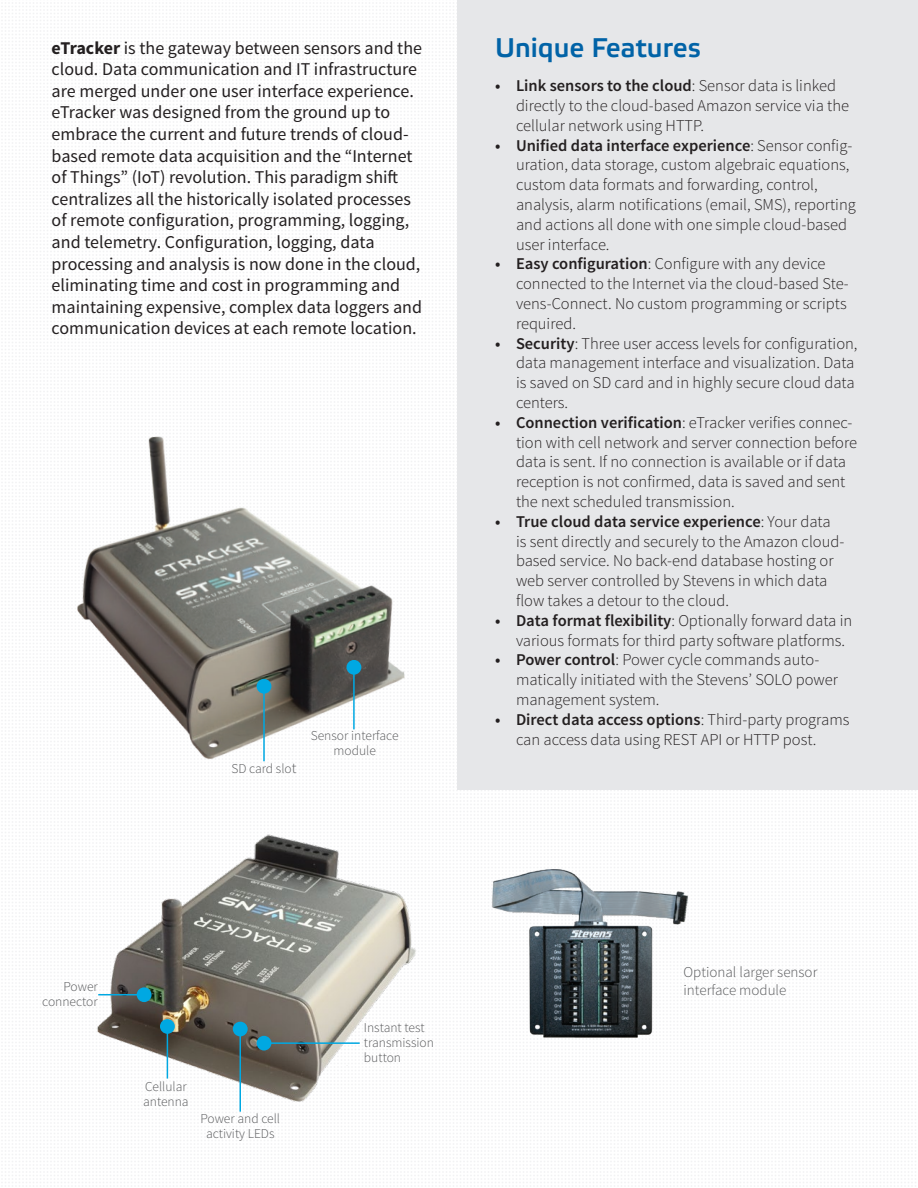
<style>
.page{position:relative;width:918px;height:1188px;background:#fff}
.page>*{position:absolute;margin:0;border:0;box-sizing:border-box;transform-origin:0 0}
.t1{font:27px "Etelka Medium Pro";color:#0163a7}
.t2{font:18px/21.6px "Source Sans Pro";color:#231f20}
.t3{font:300 16.5px/19.8px "Source Sans Pro";color:#231f20}
.t4{font:300 15px/18px "Source Sans Pro";color:#57585a}
.t5{font:300 13.5px/15px "Source Sans Pro";color:#57585a;text-align:center}
.s1{font-weight:700}
.s2{font-weight:600}
.s3{font-size:15px}
</style>
<div class="page">
<div style="left:458px;top:0;width:460px;height:790px;background:#e6e7e9"></div>
<img style="left:488px;top:856px;width:201px;height:201px">
<img style="left:65px;top:422px;width:344px;height:359px">
<div style="left:257px;top:679px;width:14px;height:15px;background:#00a8e2;border-radius:50%"></div>
<div style="left:346px;top:660px;width:15px;height:15px;background:#00a8e2;border-radius:50%"></div>
<hr style="left:263px;top:693px;width:2px;height:68px;background:#00a8e2">
<hr style="left:353px;top:674px;width:2px;height:55px;background:#00a8e2">
<img style="left:86px;top:829px;width:337px;height:277px">
<div style="left:137px;top:987px;width:15px;height:15px;background:#00a8e2;border-radius:50%"></div>
<div style="left:257px;top:1036px;width:14px;height:15px;background:#00a8e2;border-radius:50%"></div>
<div style="left:233px;top:1022px;width:15px;height:14px;background:#00a8e2;border-radius:50%"></div>
<div style="left:160px;top:1019px;width:15px;height:15px;background:#00a8e2;border-radius:50%"></div>
<hr style="left:98px;top:994px;width:44px;height:1px;background:#00a8e2">
<hr style="left:261px;top:1042px;width:99px;height:2px;background:#00a8e2">
<hr style="left:239px;top:1032px;width:2px;height:80px;background:#00a8e2">
<hr style="left:167px;top:1023px;width:1px;height:56px;background:#00a8e2">
<p class="t2" style="left:52px;top:37px;width:372px"><span class="s1">eTracker</span> is the gateway between sensors and the cloud. Data communication and IT infrastructure are merged under one user interface experience. eTracker was designed from the ground up to embrace the current and future trends of cloud&shy;based remote data acquisition and the “Internet of Things” (IoT) revolution. This paradigm shift centralizes all the historically isolated processes of remote configuration, programming, logging, and telemetry. Configuration, logging, data processing and analysis is now done in the cloud, eliminating time and cost in programming and maintaining expensive, complex data loggers and communication devices at each remote location.</p>
<p class="t1" style="left:495px;top:33px;width:208px">Unique Features</p>
<p class="t3" style="left:516px;top:76px;width:335px;text-indent:-21px"><span class="s2">• Link sensors to the cloud</span>: Sensor data is linked directly to the cloud-based Amazon service via the cellular network using HTTP.</p>
<p class="t3" style="left:516px;top:135px;width:341px;text-indent:-21px"><span class="s2">• Unified data interface experience</span>: Sensor config&shy;uration, data storage, custom algebraic equations, custom data formats and forwarding, control, analysis, alarm notifications (email, SMS), reporting and actions all done with one simple cloud-based user interface.</p>
<p class="t3" style="left:516px;top:254px;width:334px;text-indent:-21px"><span class="s2">• Easy configuration</span>: Configure with any device connected to the Internet via the cloud-based Ste&shy;vens-Connect. No custom programming or scripts required.</p>
<p class="t3" style="left:516px;top:333px;width:343px;text-indent:-21px"><span class="s2">• Security</span>: Three user access levels for configuration, data management interface and visualization. Data is saved on SD card and in highly secure cloud data centers.</p>
<p class="t3" style="left:516px;top:412px;width:343px;text-indent:-21px"><span class="s2">• Connection verification</span>: eTracker verifies connec&shy;tion with cell network and server connection before data is sent. If no connection is available or if data reception is not confirmed, data is saved and sent the next scheduled transmission.</p>
<p class="t3" style="left:516px;top:511px;width:330px;text-indent:-21px"><span class="s2">• True cloud data service experience</span>: Your data is sent directly and securely to the Amazon cloud&shy;based service. No back-end database hosting or web server controlled by Stevens in which data flow takes a detour to the cloud.</p>
<p class="t3" style="left:516px;top:610px;width:338px;text-indent:-21px"><span class="s2">• Data format flexibility</span>: Optionally forward data in various formats for third party software platforms.</p>
<p class="t3" style="left:516px;top:650px;width:324px;text-indent:-21px"><span class="s2">• Power control</span>: Power cycle commands auto&shy;matically initiated with the Stevens’ SOLO power management system.</p>
<p class="t3" style="left:516px;top:709px;width:335px;text-indent:-21px"><span class="s2">• Direct data access options</span>: Third-party programs can access data using REST API or HTTP post.</p>
<p class="t5" style="left:311px;top:728px;width:89px">Sensor interface module</p>
<p class="t5" style="left:231px;top:761px;width:67px">SD card slo<span class="s3">t</span></p>
<p class="t5" style="left:42px;top:979px;width:57px;text-align:right">Power connector</p>
<p class="t5" style="left:143px;top:1079px;width:47px;text-align:left">Cellular antenna</p>
<p class="t5" style="left:200px;top:1111px;width:81px">Power and cell activity LEDs</p>
<p class="t5" style="left:364px;top:1020px;width:72px;text-align:left">Instant test transmission button</p>
<p class="t4" style="left:684px;top:963px;width:135px">Optional larger sensor interface module</p>
</div>
